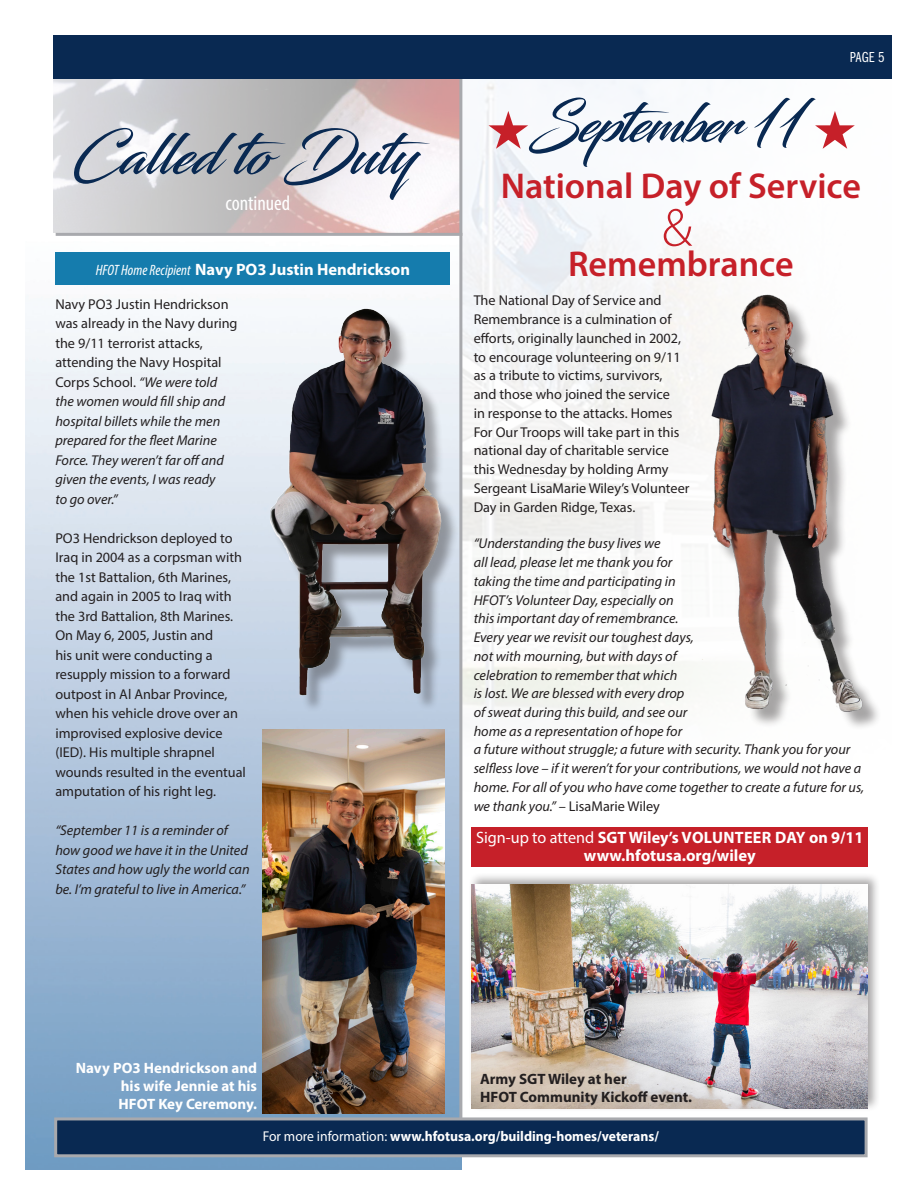
<style>
.page{position:relative;width:918px;height:1188px;background:#fff}
.page>*{position:absolute;margin:0;border:0;box-sizing:border-box;transform-origin:0 0}
.t1{font:55.95px "Blacksword";color:#092952}
.t2{font:54px "Blacksword";letter-spacing:-.03em;color:#092952}
.t3{font:300 54px "Myriad Pro";color:#c62029}
.t4{font:600 36px "Myriad Pro";color:#c62029}
.t5{font:condensed 21px "Myriad Pro";color:#fff}
.t6{font:700 16.5px "Myriad Pro";color:#fff}
.t7{font:700 15px/18px "Myriad Pro";color:#fff;text-align:right}
.t8{font:700 15px "Myriad Pro";color:#231f20}
.t9{font:15px "Franklin Gothic URW Com Boo";color:#fff}
.t10{font:italic 14.25px/18.8px "Myriad Pro";color:#231f20}
.t11{font:14.25px/19.5px "Myriad Pro";color:#231f20}
.t12{font:700 14.25px "Myriad Pro";color:#fff;scale:.96 1}
.s1{font-weight:400;font-style:italic;font-stretch:condensed;font-size:15px}
.s2{font-style:normal}
.s3{font-weight:400}
</style>
<div class="page">
<img style="left:54px;top:79px;width:405px;height:154px">
<img style="left:462px;top:80px;width:236px;height:833px">
<img style="left:25px;top:235px;width:437px;height:935px">
<img style="left:698px;top:275px;width:180px;height:448px">
<div style="left:468px;top:872px;width:413px;height:240px;background:#231f20;opacity:.4"></div>
<img style="left:472px;top:885px;width:396px;height:223px">
<div style="left:54px;top:1117px;width:814px;height:40px;background:#092952;border:3px solid #a8a9ad"></div>
<hr style="left:459px;top:70px;width:3px;height:1049px;background:#a8a9ad">
<hr style="left:56px;top:233px;width:406px;height:3px;background:#a8a9ad">
<div style="left:56px;top:252px;width:394px;height:32px;background:#157cad"></div>
<div style="left:472px;top:827px;width:396px;height:40px;background:#c62029"></div>
<img style="left:262px;top:730px;width:183px;height:384px">
<img style="left:252px;top:293px;width:266px;height:430px">
<div style="left:54px;top:36px;width:838px;height:43px;background:#092952"></div>
<svg style="left:488px;top:110px;width:40px;height:39px"></svg>
<h1 class="t1" style="left:72px;top:122px;width:360px">Called to Duty</h1>
<p class="t5" style="left:226px;top:191px;width:66px">continued</p>
<p class="t6" style="left:96px;top:258px;width:316px"><span class="s1">HFOT Home Recipient</span> Navy PO3 Justin Hendrickson</p>
<p class="t10" style="left:55px;top:294px;width:184px;line-height:19.5px"><span class="s2">Navy PO3 Justin Hendrickson was already in the Navy during the 9/11 terrorist attacks, attending the Navy Hospital<br>Corps School.</span> “We were told the women would fill ship and hospital billets while the men prepared for the fleet Marine<br>Force. They weren’t far off and given the events, I was ready</p>
<p class="t10" style="left:55px;top:489px;width:64px">to go over.”</p>
<p class="t11" style="left:55px;top:528px;width:192px">PO3 Hendrickson deployed to<br>Iraq in 2004 as a corpsman with the 1st Battalion, 6th Marines, and again in 2005 to Iraq with the 3rd Battalion, 8th Marines.<br>On May 6, 2005, Justin and<br>his unit were conducting a resupply mission to a forward outpost in Al Anbar Province, when his vehicle drove over an improvised explosive device (IED). His multiple shrapnel wounds resulted in the eventual amputation of his right leg.</p>
<p class="t10" style="left:55px;top:820px;width:196px;line-height:19.5px">“September 11 is a reminder of how good we have it in the United<br>States and how ugly the world can be. I’m grateful to live in America.”</p>
<p class="t9" style="left:850px;top:49px;width:36px">PAGE 5</p>
<p class="t2" style="left:529px;top:92px;width:275px">September 11</p>
<p class="t4" style="left:501px;top:163px;width:362px">National Day of Service</p>
<p class="t3" style="left:662px;top:195px;width:32px">&amp;</p>
<p class="t4" style="left:568px;top:241px;width:227px">Remembrance</p>
<p class="t11" style="left:474px;top:291px;width:217px;line-height:18.8px">The National Day of Service and Remembrance is a culmination of efforts, originally launched in 2002, to encourage volunteering on 9/11 as a tribute to victims, survivors,<br>and those who joined the service<br>in response to the attacks. Homes For Our Troops will take part in this national day of charitable service this Wednesday by holding Army Sergeant LisaMarie Wiley’s Volunteer Day in Garden Ridge, Texas.</p>
<p class="t10" style="left:474px;top:534px;width:222px">“Understanding the busy lives we<br>all lead, please let me thank you for taking the time and participating in HFOT’s Volunteer Day, especially on this important day of remembrance.<br>Every year we revisit our toughest days, not with mourning, but with days of celebration to remember that which<br>is lost. We are blessed with every drop of sweat during this build, and see our home as a representation of hope for</p>
<p class="t10" style="left:474px;top:740px;width:392px">a future without struggle; a future with security. Thank you for your selfless love – if it weren’t for your contributions, we would not have a home. For all of you who have come together to create a future for us, we thank you.” <span class="s2">– LisaMarie Wiley</span></p>
<p class="t6" style="left:476px;top:827px;width:389px"><span class="s3">Sign-up to attend</span> SGT Wiley’s VOLUNTEER DAY on 9/11</p>
<p class="t6" style="left:584px;top:845px;width:173px">www.hfotusa.org/wiley</p>
<p class="t7" style="left:76px;top:1058px;width:183px">Navy PO3 Hendrickson and his wife Jennie at his</p>
<p class="t7" style="left:119px;top:1094px;width:140px">HFOT Key Ceremony.</p>
<p class="t8" style="left:480px;top:1069px;width:148px">Army SGT Wiley at her</p>
<p class="t8" style="left:480px;top:1087px;width:213px">HFOT Community Kickoff event.</p>
<p class="t12" style="left:263px;top:1127px;width:414px"><span class="s3">For more information:</span> www.hfotusa.org/building-homes/veterans/</p>
</div>
